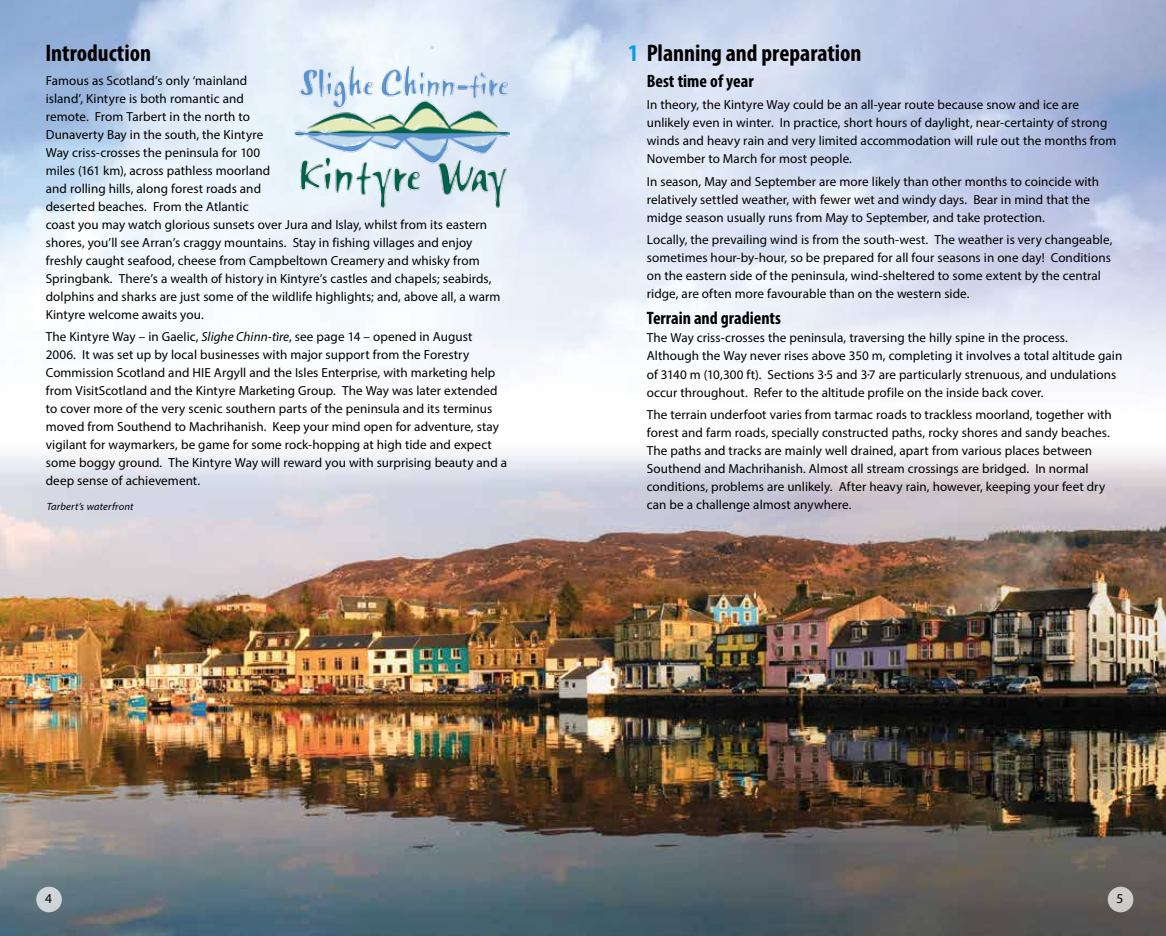
<style>
.page{position:relative;width:1166px;height:936px;background:#fff}
.page>*{position:absolute;margin:0;border:0;box-sizing:border-box;transform-origin:0 0}
.t1{font:700 condensed 24px "Myriad Pro";color:#000}
.t2{font:700 condensed 18px "Myriad Pro";color:#000}
.t3{font:13.5px "Myriad Pro";color:#000}
.t4{font:13.2px/18px "Myriad Pro";letter-spacing:.005em;color:#000}
.t5{font:italic 10.5px "Myriad Pro";letter-spacing:.02em;color:#000}
.s1{font-style:italic}
.s2{color:#009fe3}
.s3{font-weight:700}
</style>
<div class="page">
<img style="left:0;top:451px;width:1165px;height:484px">
<img style="left:0;top:0;width:1165px;height:375px">
<img style="left:293px;top:56px;width:216px;height:154px">
<div style="left:1107px;top:886px;width:25px;height:26px;background:#cecdca;border-radius:50%"></div>
<svg style="left:36px;top:886px;width:26px;height:26px"></svg>
<h1 class="t1" style="left:45px;top:38px;width:107px">Introduction</h1>
<p class="t4" style="left:46px;top:71px;width:456px">Famous as Scotland’s only ‘mainland<br>island’, Kintyre is both romantic and<br>remote. From Tarbert in the north to<br>Dunaverty Bay in the south, the Kintyre<br>Way criss-crosses the peninsula for 100<br>miles (161 km), across pathless moorland<br>and rolling hills, along forest roads and<br>deserted beaches. From the Atlantic<br>coast you may watch glorious sunsets over Jura and Islay, whilst from its eastern shores, you’ll see Arran’s craggy mountains. Stay in fishing villages and enjoy freshly caught seafood, cheese from Campbeltown Creamery and whisky from Springbank. There’s a wealth of history in Kintyre’s castles and chapels; seabirds, dolphins and sharks are just some of the wildlife highlights; and, above all, a warm Kintyre welcome awaits you.</p>
<p class="t4" style="left:46px;top:328px;width:462px">The Kintyre Way – in Gaelic, <span class="s1">Slighe Chinn-tìre</span>, see page 14 – opened in August<br>2006. It was set up by local businesses with major support from the Forestry Commission Scotland and HIE Argyll and the Isles Enterprise, with marketing help from VisitScotland and the Kintyre Marketing Group. The Way was later extended to cover more of the very scenic southern parts of the peninsula and its terminus moved from Southend to Machrihanish. Keep your mind open for adventure, stay vigilant for waymarkers, be game for some rock-hopping at high tide and expect some boggy ground. The Kintyre Way will reward you with surprising beauty and a deep sense of achievement.</p>
<p class="t5" style="left:47px;top:500px;width:88px">Tarbert’s waterfront</p>
<h1 class="t1" style="left:628px;top:38px;width:235px"><span class="s2">1</span> Planning and preparation</h1>
<h2 class="t2" style="left:646px;top:70px;width:108px">Best time of year</h2>
<p class="t4" style="left:646px;top:96px;width:471px">In theory, the Kintyre Way could be an all-year route because snow and ice are unlikely even in winter. In practice, short hours of daylight, near-certainty of strong winds and heavy rain and very limited accommodation will rule out the months from November to March for most people.</p>
<p class="t4" style="left:646px;top:172px;width:454px">In season, May and September are more likely than other months to coincide with relatively settled weather, with fewer wet and windy days. Bear in mind that the midge season usually runs from May to September, and take protection.</p>
<p class="t4" style="left:646px;top:230px;width:467px">Locally, the prevailing wind is from the south-west. The weather is very changeable, sometimes hour-by-hour, so be prepared for all four seasons in one day! Conditions on the eastern side of the peninsula, wind-sheltered to some extent by the central ridge, are often more favourable than on the western side.</p>
<h2 class="t2" style="left:646px;top:307px;width:136px">Terrain and gradients</h2>
<p class="t4" style="left:646px;top:329px;width:477px">The Way criss-crosses the peninsula, traversing the hilly spine in the process.<br>Although the Way never rises above 350 m, completing it involves a total altitude gain of 3140 m (10,300 ft). Sections 3<span class="s3">.</span>5 and 3<span class="s3">.</span>7 are particularly strenuous, and undulations occur throughout. Refer to the altitude profile on the inside back cover.</p>
<p class="t4" style="left:646px;top:405px;width:466px">The terrain underfoot varies from tarmac roads to trackless moorland, together with forest and farm roads, specially constructed paths, rocky shores and sandy beaches.<br>The paths and tracks are mainly well drained, apart from various places between Southend and Machrihanish. Almost all stream crossings are bridged. In normal conditions, problems are unlikely. After heavy rain, however, keeping your feet dry can be a challenge almost anywhere.</p>
<p class="t3" style="left:45px;top:890px;width:8px">4</p>
<p class="t3" style="left:1116px;top:890px;width:8px">5</p>
</div>
